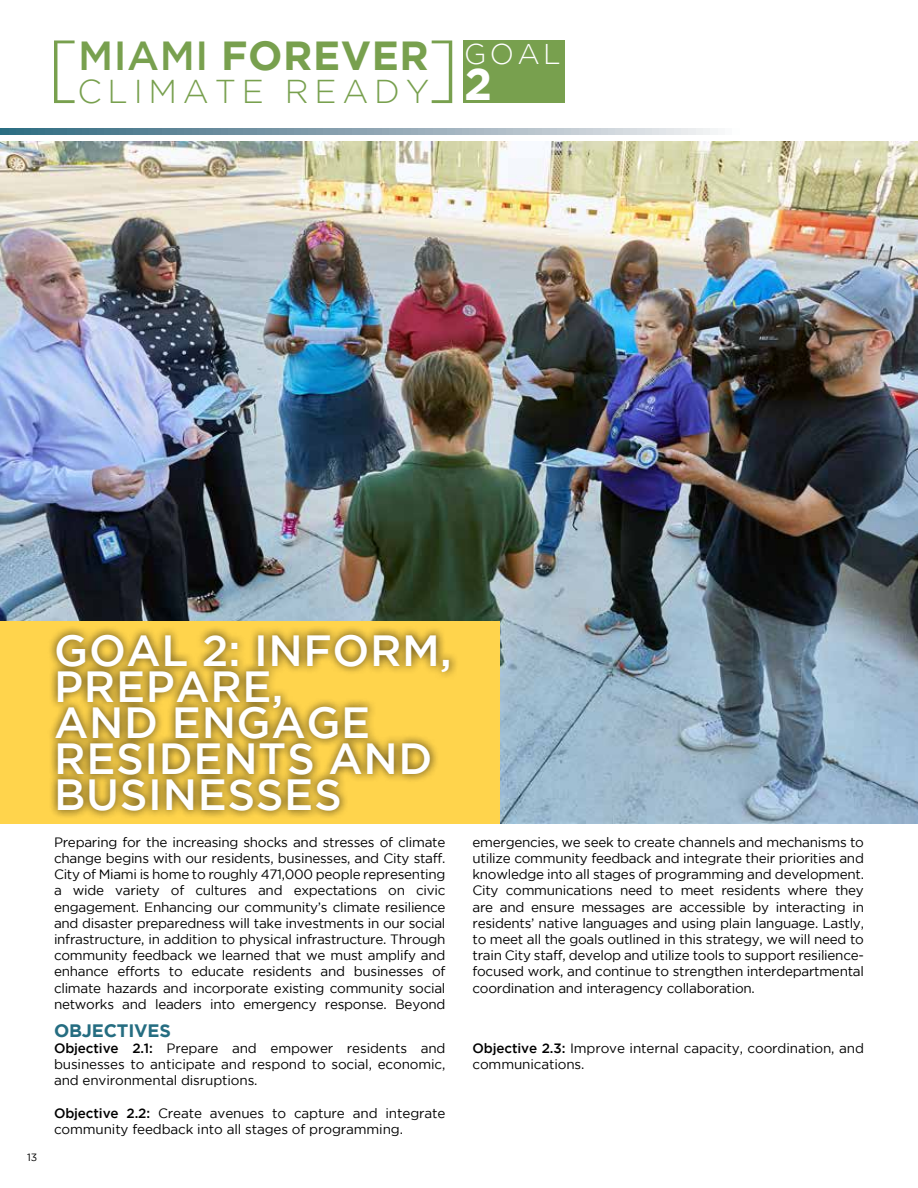
<style>
.page{position:relative;width:918px;height:1188px;background:#fff}
.page>*{position:absolute;margin:0;border:0;box-sizing:border-box;transform-origin:0 0}
.t1{font:700 45px "Gotham";color:#fff}
.t2{font:500 43.5px/36px "Gotham";letter-spacing:.015em;color:#fff}
.t3{font:700 40.5px "Gotham";letter-spacing:.015em;color:#78a04e}
.t4{font:300 33px "Gotham";letter-spacing:.175em;color:#78a04e}
.t5{font:300 28.5px "Gotham";color:#fff}
.t6{font:700 18px "Gotham";letter-spacing:-.01em;color:#256d81}
.t7{font:13.5px/16.2px "Gotham";letter-spacing:-.01em;color:#000;text-align:justify}
.t8{font:10.5px "Gotham";color:#000}
.s1{font-weight:500}
</style>
<div class="page">
<svg style="left:0;top:128px;width:718px;height:7px;background:#8da7b4"></svg>
<img style="left:0;top:142px;width:918px;height:681px">
<div style="left:0;top:621px;width:500px;height:203px;background:#ffd44c"></div>
<div style="left:47px;top:625px;width:412px;height:195px;background:#000;opacity:.75"></div>
<div style="left:463px;top:40px;width:101px;height:63px;background:#78a04e"></div>
<svg style="left:54px;top:40px;width:21px;height:63px"></svg>
<svg style="left:432px;top:40px;width:20px;height:63px"></svg>
<hr style="left:917px;top:142px;width:1px;height:67px;background:#78a04e">
<h3 class="t3" style="left:78px;top:32px;width:352px"><span class="s1">MIAMI</span> FOREVER</h3>
<h3 class="t4" style="left:77px;top:73px;width:353px">CLIMATE READY</h3>
<h3 class="t5" style="left:464px;top:39px;width:98px">GOAL</h3>
<h1 class="t1" style="left:464px;top:58px;width:30px">2</h1>
<p class="t8" style="left:27px;top:1151px;width:12px">13</p>
<h2 class="t2" style="left:54px;top:632px;width:399px">GOAL 2: INFORM,<br>PREPARE,<br>AND ENGAGE<br>RESIDENTS AND<br>BUSINESSES</h2>
<p class="t7" style="left:54px;top:834px;width:393px">Preparing for the increasing shocks and stresses of climate change begins with our residents, businesses, and City staff.<br>City of Miami is home to roughly 471,000 people representing a wide variety of cultures and expectations on civic engagement. Enhancing our community’s climate resilience and disaster preparedness will take investments in our social infrastructure, in addition to physical infrastructure. Through community feedback we learned that we must amplify and enhance efforts to educate residents and businesses of climate hazards and incorporate existing community social networks and leaders into emergency response. Beyond</p>
<h3 class="t6" style="left:54px;top:1020px;width:118px">OBJECTIVES</h3>
<p class="t7" style="left:54px;top:1040px;width:393px"><span class="s1">Objective 2.1:</span> Prepare and empower residents and businesses to anticipate and respond to social, economic, and environmental disruptions.</p>
<p class="t7" style="left:54px;top:1105px;width:393px"><span class="s1">Objective 2.2:</span> Create avenues to capture and integrate community feedback into all stages of programming.</p>
<p class="t7" style="left:472px;top:834px;width:393px">emergencies, we seek to create channels and mechanisms to utilize community feedback and integrate their priorities and knowledge into all stages of programming and development.<br>City communications need to meet residents where they are and ensure messages are accessible by interacting in residents’ native languages and using plain language. Lastly, to meet all the goals outlined in this strategy, we will need to train City staff, develop and utilize tools to support resilience&shy;focused work, and continue to strengthen interdepartmental coordination and interagency collaboration.</p>
<p class="t7" style="left:472px;top:1040px;width:393px"><span class="s1">Objective 2.3:</span> Improve internal capacity, coordination, and communications.</p>
</div>
